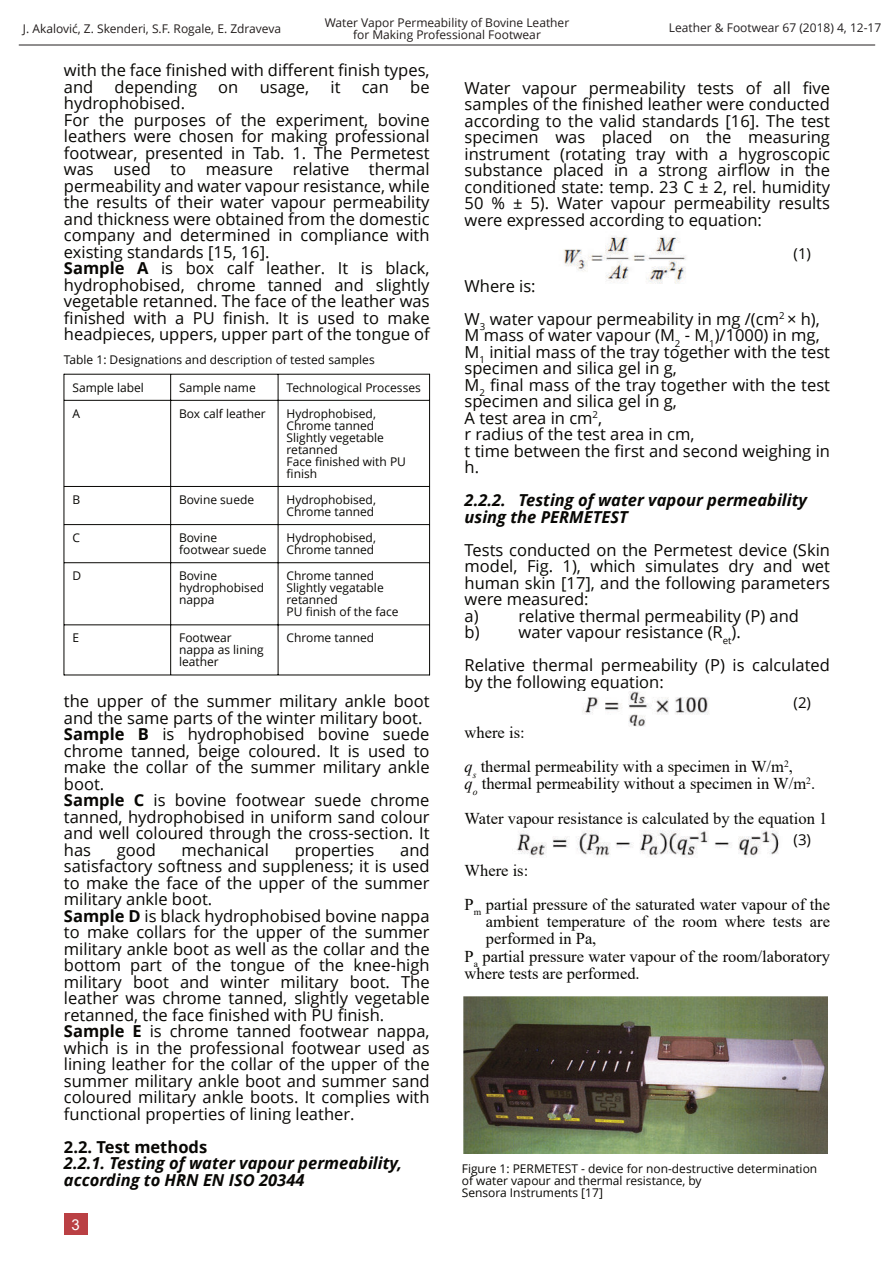
<style>
.page{position:relative;width:894px;height:1263px;background:#fff}
.page>*{position:absolute;margin:0;border:0;box-sizing:border-box;transform-origin:0 0}
.t1{font:16.5px/16.5px "Open Sans";color:#080704}
.t2{font:16.5px/34.3px "Times New Roman";color:#080704}
.t3{font:italic 700 16.5px/16.5px "Open Sans";color:#080704}
.t4{font:700 16.5px "Open Sans";color:#080704}
.t5{font:15px "Open Sans";color:#080704}
.t6{font:15px "Arial";color:#fff}
.t7{font:12px/12px "Open Sans";color:#080704}
.t8{font:12px/12px "Open Sans";color:#221d1c;text-align:center}
.t9{font:12px "Open Sans";color:#231f20}
.s1{font-weight:700}
.s2{font-style:italic}
</style>
<div class="page">
<img style="left:564px;top:236px;width:122px;height:48px">
<div style="left:64px;top:1214px;width:23px;height:21px;background:#ba4044"></div>
<img style="left:582px;top:691px;width:127px;height:36px">
<img style="left:463px;top:996px;width:364px;height:158px">
<img style="left:516px;top:830px;width:263px;height:27px">
<hr style="left:64px;top:374px;width:1px;height:301px;background:#080704">
<hr style="left:429px;top:374px;width:1px;height:301px;background:#080704">
<hr style="left:170px;top:374px;width:1px;height:301px;background:#080704">
<hr style="left:277px;top:374px;width:1px;height:301px;background:#080704">
<hr style="left:64px;top:374px;width:365px;height:1px;background:#080704">
<hr style="left:64px;top:400px;width:365px;height:1px;background:#080704">
<hr style="left:64px;top:486px;width:365px;height:1px;background:#080704">
<hr style="left:64px;top:524px;width:365px;height:1px;background:#080704">
<hr style="left:64px;top:562px;width:365px;height:1px;background:#080704">
<hr style="left:64px;top:624px;width:365px;height:1px;background:#080704">
<hr style="left:64px;top:675px;width:365px;height:1px;background:#080704">
<hr style="left:19px;top:45px;width:855px;height:1px;background:#231f20">
<p class="t8" style="left:324px;top:16px;width:246px">Water Vapor Permeability of Bovine Leather for Making Professional Footwear</p>
<p class="t8" style="left:23px;top:22px;width:259px">J. Akalović, Z. Skenderi, S.F. Rogale, E. Zdraveva</p>
<p class="t9" style="left:668px;top:19px;width:214px">Leather &amp; Footwear 67 (2018) 4, 12-17</p>
<p class="t1" style="left:64px;top:62px;width:367px">with the face finished with different finish types, and</p>
<p class="t1" style="left:115px;top:78px;width:84px">depending</p>
<p class="t1" style="left:218px;top:78px;width:22px">on</p>
<p class="t1" style="left:259px;top:78px;width:51px">usage,</p>
<p class="t1" style="left:330px;top:78px;width:11px">it</p>
<p class="t1" style="left:361px;top:78px;width:29px">can</p>
<p class="t1" style="left:410px;top:78px;width:21px">be</p>
<p class="t1" style="left:64px;top:95px;width:367px">hydrophobised.<br>For the purposes of the experiment, bovine leathers were chosen for making professional footwear, presented in Tab. 1. The Permetest was used to measure relative thermal permeability and water vapour resistance, while the results of their water vapour permeability and thickness were obtained from the domestic company and determined in compliance with existing standards [15, 16].<br><span class="s1">Sample A</span> is box calf leather. It is black, hydrophobised, chrome tanned and slightly vegetable retanned. The face of the leather was finished with a PU finish. It is used to make headpieces, uppers, upper part of the tongue of</p>
<p class="t7" style="left:64px;top:353px;width:312px">Table 1: Designations and description of tested samples</p>
<p class="t7" style="left:72px;top:381px;width:73px">Sample label</p>
<p class="t7" style="left:179px;top:381px;width:78px">Sample name</p>
<p class="t7" style="left:286px;top:381px;width:136px">Technological Processes</p>
<p class="t7" style="left:72px;top:407px;width:9px">A</p>
<p class="t7" style="left:179px;top:407px;width:88px">Box calf leather</p>
<p class="t7" style="left:286px;top:407px;width:121px">Hydrophobised,<br>Chrome tanned<br>Slightly vegetable retanned<br>Face finished with PU finish</p>
<p class="t7" style="left:72px;top:493px;width:9px">B</p>
<p class="t7" style="left:179px;top:493px;width:76px">Bovine suede</p>
<p class="t7" style="left:286px;top:493px;width:91px">Hydrophobised,<br>Chrome tanned</p>
<p class="t7" style="left:72px;top:532px;width:9px">C</p>
<p class="t7" style="left:179px;top:532px;width:89px">Bovine footwear suede</p>
<p class="t7" style="left:286px;top:532px;width:91px">Hydrophobised,<br>Chrome tanned</p>
<p class="t7" style="left:72px;top:570px;width:10px">D</p>
<p class="t7" style="left:179px;top:570px;width:86px">Bovine hydrophobised nappa</p>
<p class="t7" style="left:286px;top:570px;width:113px">Chrome tanned<br>Slightly vegatable retanned<br>PU finish of the face</p>
<p class="t7" style="left:72px;top:632px;width:8px">E</p>
<p class="t7" style="left:179px;top:632px;width:86px">Footwear nappa as lining leather</p>
<p class="t7" style="left:286px;top:632px;width:89px">Chrome tanned</p>
<p class="t1" style="left:64px;top:692px;width:367px">the upper of the summer military ankle boot and the same parts of the winter military boot.<br><span class="s1">Sample B</span> is hydrophobised bovine suede chrome tanned, beige coloured. It is used to make the collar of the summer military ankle boot.<br><span class="s1">Sample C</span> is bovine footwear suede chrome tanned, hydrophobised in uniform sand colour and well coloured through the cross-section. It has</p>
<p class="t1" style="left:64px;top:841px;width:367px;text-indent:336px">and satisfactory softness and suppleness; it is used to make the face of the upper of the summer military ankle boot.<br><span class="s1">Sample D</span> is black hydrophobised bovine nappa to make collars for the upper of the summer military ankle boot as well as the collar and the bottom part of the tongue of the knee-high military boot and winter military boot. The leather was chrome tanned, slightly vegetable retanned, the face finished with PU finish.<br><span class="s1">Sample E</span> is chrome tanned footwear nappa, which is in the professional footwear used as lining leather for the collar of the upper of the summer military ankle boot and summer sand coloured military ankle boots. It complies with functional properties of lining leather.</p>
<p class="t4" style="left:64px;top:1135px;width:145px">2.2. Test methods</p>
<p class="t3" style="left:64px;top:1154px;width:339px">2.2.1. Testing of water vapour permeability, according to HRN EN ISO 20344</p>
<p class="t1" style="left:117px;top:841px;width:41px">good</p>
<p class="t1" style="left:181px;top:841px;width:89px">mechanical</p>
<p class="t1" style="left:294px;top:841px;width:81px">properties</p>
<p class="t6" style="left:71px;top:1214px;width:10px">3</p>
<p class="t1" style="left:464px;top:79px;width:367px;text-align:justify">Water vapour permeability tests of all five samples of the finished leather were conducted according to the valid standards [16]. The test specimen was placed on the measuring instrument (rotating tray with a hygroscopic substance placed in a strong airflow in the conditioned state: temp. 23 C ± 2, rel. humidity 50 % ± 5). Water vapour permeability results were expressed according to equation:</p>
<p class="t5" style="left:793px;top:243px;width:19px">(1)</p>
<p class="t1" style="left:464px;top:269px;width:356px;line-height:33px">Where is:<br>W<sub>3</sub> water vapour permeability in mg /(cm<sup>2</sup> × h),</p>
<p class="t1" style="left:464px;top:326px;width:367px">M mass of water vapour (M<sub>2</sub> - M<sub>1</sub>)/1000) in mg,<br>M<sub>1</sub> initial mass of the tray together with the test specimen and silica gel in g,<br>M<sub>2</sub> final mass of the tray together with the test specimen and silica gel in g,<br>A test area in cm<sup>2</sup>,<br>r radius of the test area in cm,<br>t time between the first and second weighing in h.</p>
<p class="t3" style="left:464px;top:491px;width:344px">2.2.2. Testing of water vapour permeability using the PERMETEST</p>
<p class="t1" style="left:464px;top:541px;width:367px">Tests conducted on the Permetest device (Skin model, Fig. 1), which simulates dry and wet human skin [17], and the following parameters were measured:<br>a)</p>
<p class="t1" style="left:464px;top:607px;width:336px;text-indent:54px">relative thermal permeability (P) and b) water vapour resistance (R<sub>et</sub>).</p>
<p class="t1" style="left:464px;top:656px;width:367px">Relative thermal permeability (P) is calculated by the following equation:</p>
<p class="t2" style="left:464px;top:715px;width:330px">where is:<br><span class="s2">q</span><sub>s</sub> thermal permeability with a specimen in W/m<sup>2</sup>,</p>
<p class="t2" style="left:464px;top:766px;width:364px"><span class="s2">q</span><sub>o</sub> thermal permeability without a specimen in W/m<sup>2</sup>.<br>Water vapour resistance is calculated by the equation 1</p>
<p class="t2" style="left:464px;top:852px;width:367px">Where is:<br>P<sub>m</sub> partial pressure of the saturated water vapour of the</p>
<p class="t2" style="left:485px;top:904px;width:345px">ambient temperature of the room where tests are</p>
<p class="t2" style="left:485px;top:921px;width:112px">performed in Pa,</p>
<p class="t2" style="left:464px;top:938px;width:367px">P<sub>a</sub> partial pressure water vapour of the room/laboratory</p>
<p class="t2" style="left:464px;top:955px;width:177px">where tests are performed.</p>
<p class="t5" style="left:793px;top:692px;width:19px">(2)</p>
<p class="t5" style="left:793px;top:829px;width:19px">(3)</p>
<p class="t7" style="left:461px;top:1162px;width:357px">Figure 1: PERMETEST - device for non-destructive determination of water vapour and thermal resistance, by<br>Sensora Instruments [17]</p>
</div>
